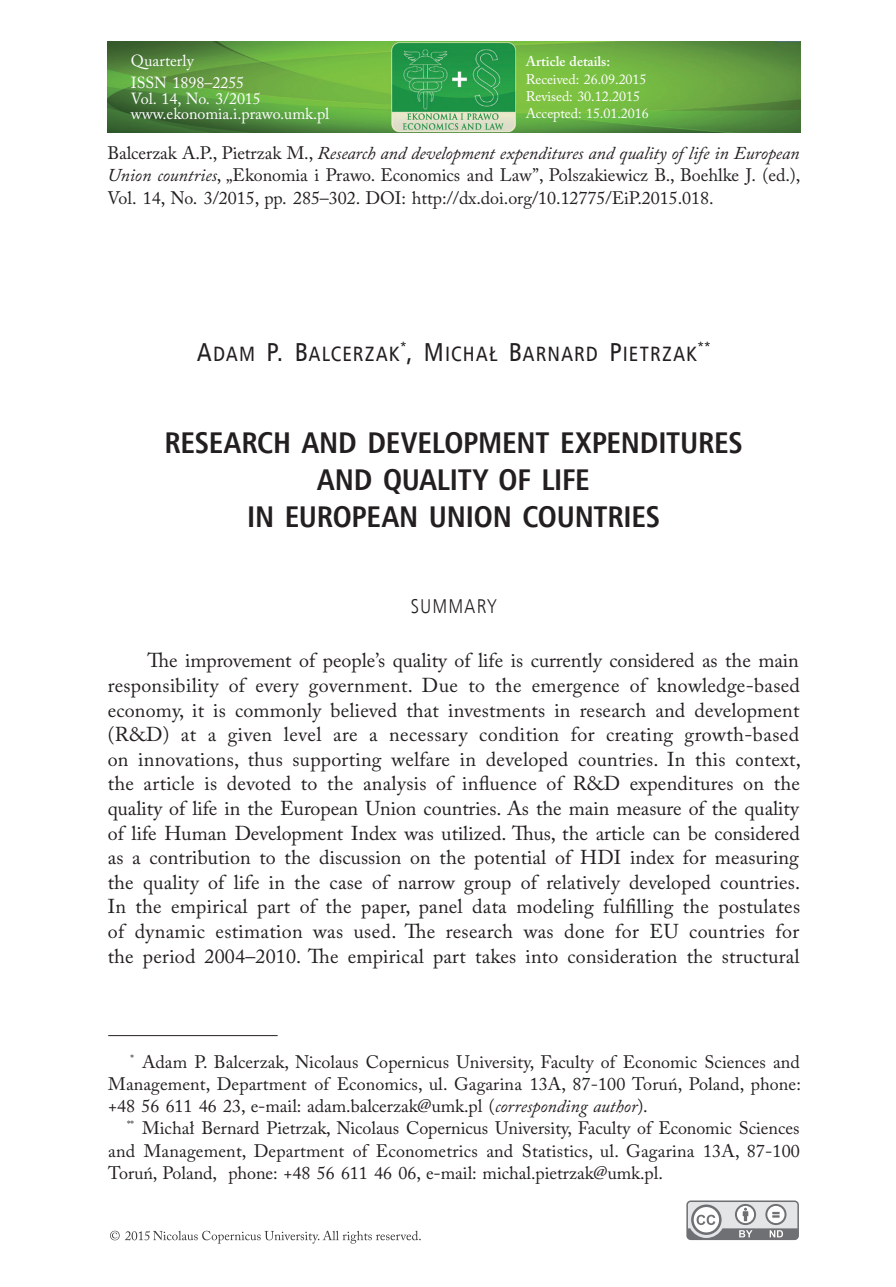
<style>
.page{position:relative;width:896px;height:1287px;background:#fff}
.page>*{position:absolute;margin:0;border:0;box-sizing:border-box;transform-origin:0 0}
.t1{font:700 30px "Humnst 777 Cn EU";letter-spacing:-.01em;color:#231f20}
.t2{font:20.8px "Humnst 777 Cn EU Normal SC800";letter-spacing:.065em;color:#231f20}
.t3{font:20px/24.6px "Adobe Caslon Pro";letter-spacing:.01em;color:#231f20;text-align:justify}
.t4{font:20px "Humnst 777 Lt Cn EU";letter-spacing:.06em;color:#231f20}
.t5{font:18px/22.2px "Adobe Caslon Pro";letter-spacing:-.005em;color:#231f20;text-align:justify}
.t6{font:16px/21.6px "Adobe Caslon Pro";letter-spacing:-.005em;color:#fff}
.t7{font:14px/17.2px "Adobe Caslon Pro";letter-spacing:-.005em;color:#fff}
.t8{font:600 14px "Adobe Caslon Pro";color:#fff}
.s1{font-style:italic}
.s2{font-size:26px}
</style>
<div class="page">
<img style="left:108px;top:42px;width:692px;height:91px">
<hr style="left:108px;top:1035px;width:170px;height:1px;background:#231f20">
<svg style="left:686px;top:1200px;width:113px;height:40px"></svg>
<svg style="left:110px;top:1230px;width:311px;height:14px"></svg>
<p class="t6" style="left:131px;top:50px;width:115px">Quarterly<br>ISSN 1898–2255</p>
<p class="t6" style="left:131px;top:90px;width:200px;line-height:15.6px">Vol. 14, No. 3/2015 www.ekonomia.i.prawo.umk.pl</p>
<p class="t8" style="left:526px;top:53px;width:86px">Article details:</p>
<p class="t7" style="left:526px;top:70px;width:125px">Received: 26.09.2015<br>Revised: 30.12.2015<br>Accepted: 15.01.2016</p>
<p class="t5" style="left:107px;top:142px;width:694px">Balcerzak A.P., Pietrzak M., <span class="s1">Research and development expenditures and quality of life in European Union countries</span>, „Ekonomia i Prawo. Economics and Law”, Polszakiewicz B., Boehlke J. (ed.), Vol. 14, No. 3/2015, pp. 285–302. DOI: http://dx.doi.org/10.12775/EiP.2015.018.</p>
<p class="t2" style="left:197px;top:341px;width:514px"><span class="s2">A</span>DAM <span class="s2">P. B</span>ALCERZAK<sup>*</sup><span class="s2">, M</span>ICHAŁ <span class="s2">B</span>ARNARD <span class="s2">P</span>IETRZAK<sup>**</sup></p>
<h1 class="t1" style="left:164px;top:424px;width:17px">RESEARC</h1>
<h1 class="t1" style="left:273px;top:424px;width:224px">H AN D DEVELOPMENT</h1>
<h1 class="t1" style="left:560px;top:424px;width:153px">EXPEN DITURES</h1>
<h1 class="t1" style="left:317px;top:461px;width:117px">AN D QUALIT</h1>
<h1 class="t1" style="left:473px;top:461px;width:81px">Y OF LIFE</h1>
<h1 class="t1" style="left:247px;top:498px;width:137px">IN EUROPEAN</h1>
<h1 class="t1" style="left:429px;top:498px;width:35px">UNION</h1>
<h1 class="t1" style="left:522px;top:498px;width:67px">COUNTRIES</h1>
<p class="t4" style="left:411px;top:594px;width:87px">SUMMARY</p>
<p class="t3" style="left:108px;top:648px;width:694px;text-indent:40px">The improvement of people’s quality of life is currently considered as the main responsibility of every government. Due to the emergence of knowledge-based economy, it is commonly believed that investments in research and development (R&amp;D) at a given level are a necessary condition for creating growth-based on innovations, thus supporting welfare in developed countries. In this context, the article is devoted to the analysis of influence of R&amp;D expenditures on the quality of life in the European Union countries. As the main measure of the quality of life Human Development Index was utilized. Thus, the article can be considered as a contribution to the discussion on the potential of HDI index for measuring the quality of life in the case of narrow group of relatively developed countries.<br>In the empirical part of the paper, panel data modeling fulfilling the postulates of dynamic estimation was used. The research was done for EU countries for the period 2004–2010. The empirical part takes into consideration the structural</p>
<p class="t5" style="left:108px;top:1051px;width:694px;text-indent:22px"><sup>*</sup> Adam P. Balcerzak, Nicolaus Copernicus University, Faculty of Economic Sciences and Management, Department of Economics, ul. Gagarina 13A, 87-100 Toruń, Poland, phone: +48 56 611 46 23, e-mail: adam.balcerzak@umk.pl (<span class="s1">corresponding author</span>).</p>
<p class="t5" style="left:108px;top:1117px;width:693px;text-indent:19px"><sup>**</sup> Michał Bernard Pietrzak, Nicolaus Copernicus University, Faculty of Economic Sciences and Management, Department of Econometrics and Statistics, ul. Gagarina 13A, 87-100<br>Toruń, Poland, phone: +48 56 611 46 06, e-mail: michal.pietrzak@umk.pl.</p>
</div>
